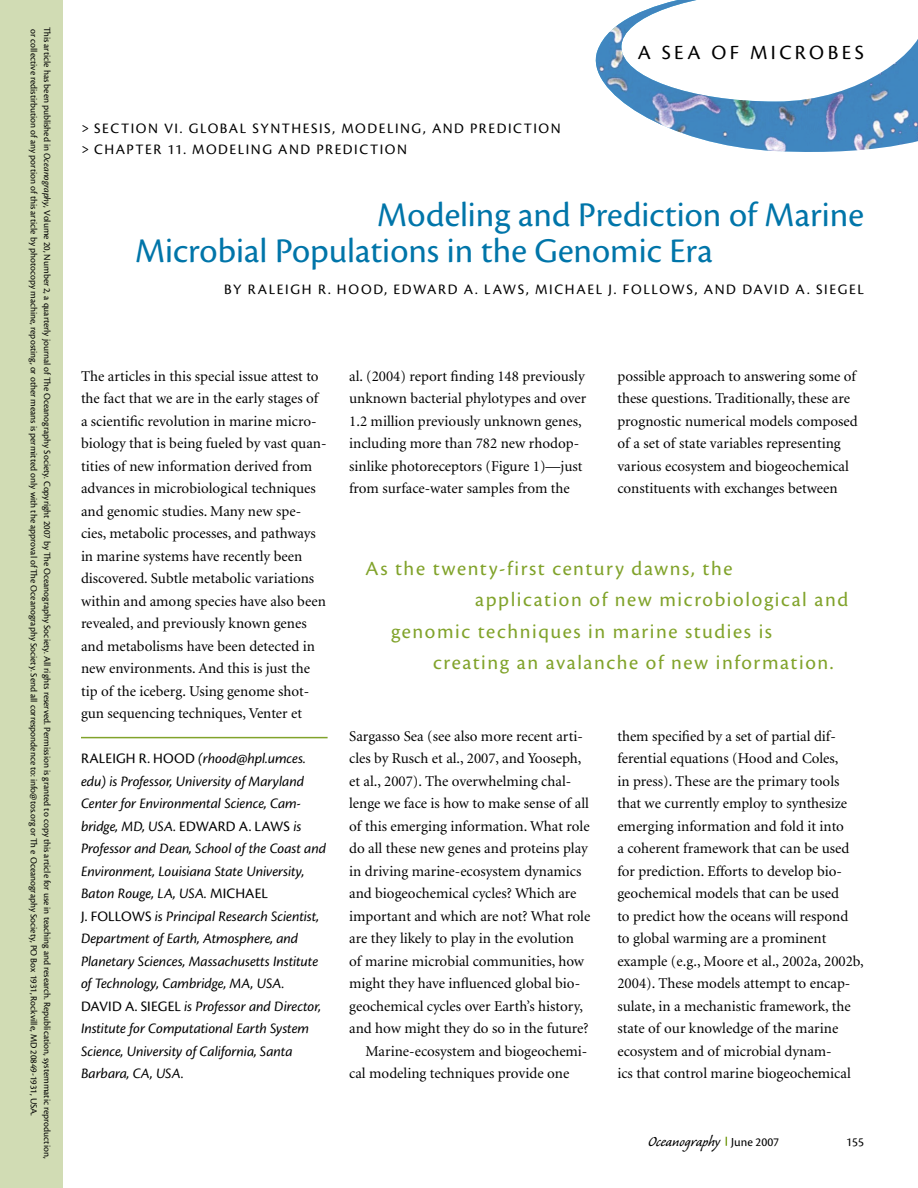
<style>
.page{position:relative;width:918px;height:1188px;background:#fff}
.page>*{position:absolute;margin:0;border:0;box-sizing:border-box;transform-origin:0 0}
.t1{font:36px/36px "Cronos Pro";color:#0075a9}
.t2{font:21px "Cronos Pro";letter-spacing:.075em;color:#81a32b}
.t3{font:21px "Cronos Pro";letter-spacing:.165em;color:#000}
.t4{font:18px "Caliban";color:#000}
.t5{font:15px/22.5px "Minion";color:#000}
.t6{font:italic 15px/22.5px "Cronos Pro";letter-spacing:-.005em;color:#000}
.t7{font:15px/21px "Cronos Pro";letter-spacing:.105em;color:#000}
.t8{font:12.75px "Cronos Pro";color:#000}
.t9{font:9.75px/13.5px "Cronos Pro";color:#000}
.s1{font-style:italic}
.s2{font-style:normal}
.s3{font-family:"Cronos Pro";font-size:12.75px}
</style>
<div class="page">
<hr style="left:81px;top:737px;width:247px;height:1px;background:#81a32b">
<img style="left:595px;top:0;width:323px;height:152px">
<div style="left:0;top:0;width:63px;height:1188px;background:#d1dcb4"></div>
<p class="t9" style="left:54px;top:27px;width:1133px;rotate:90deg">This article has been published in <span class="s1">Oceanography</span>, Volume 20, Number 2, a quarterly journal of The Oceanography Society. Copyright 2007 by The Oceanography Society. All rights reserved. Permission is granted to copy this article for use in teaching and research. Republication, systemmatic reproduction, or collective redistirbution of any portion of this article by photocopy machine, reposting, or other means is permitted only with the approval of The Oceanography Society. Send all correspondence to: info@tos.org or Th e Oceanography Society, PO Box 1931, Rockville, MD 20849-1931, USA.</p>
<p class="t7" style="left:81px;top:118px;width:481px">&gt; Section VI . Global Synthesis, Modeling, and Prediction &gt; Chapter 11. Modeling and Prediction</p>
<h2 class="t3" style="left:638px;top:41px;width:228px">A sea of Micr obe s</h2>
<h1 class="t1" style="left:135px;top:197px;width:730px;text-indent:242px">Modeling and Prediction of Marine<br>Microbial Populations in the Genomic Era</h1>
<p class="t7" style="left:224px;top:278px;width:615px">By Raleig h R. Hood, Edward A. Laws, Michael J. Follows, and David A. Siege</p>
<p class="t7" style="left:857px;top:278px;width:8px">l</p>
<p class="t5" style="left:81px;top:365px;width:247px">The articles in this special issue attest to the fact that we are in the early stages of a scientific revolution in marine micro&shy;biology that is being fueled by vast quan&shy;tities of new information derived from advances in microbiological techniques and genomic studies. Many new spe&shy;cies, metabolic processes, and pathways in marine systems have recently been discovered. Subtle metabolic variations within and among species have also been revealed, and previously known genes and metabolisms have been detected in new environments. And this is just the tip of the iceberg. Using genome shot&shy;gun sequencing techniques, Venter et</p>
<p class="t5" style="left:349px;top:365px;width:239px">al. (2004) report finding 148 previously unknown bacterial phylotypes and over 1.2 million previously unknown genes, including more than 782 new rhodop&shy;sinlike photoreceptors (Figure 1)—just from surface-water samples from the</p>
<p class="t5" style="left:349px;top:725px;width:235px">Sargasso Sea (see also more recent arti-</p>
<p class="t5" style="left:349px;top:748px;width:234px">cles by Rusch et al., 2007, and Yooseph,</p>
<p class="t5" style="left:349px;top:770px;width:224px">et al., 2007). The overwhelming chal-</p>
<p class="t5" style="left:349px;top:793px;width:241px">lenge we face is how to make sense of all</p>
<p class="t5" style="left:349px;top:815px;width:242px">of this emerging information. What role</p>
<p class="t5" style="left:349px;top:838px;width:240px">do all these new genes and proteins play</p>
<p class="t5" style="left:349px;top:860px;width:234px">in driving marine-ecosystem dynamics</p>
<p class="t5" style="left:349px;top:883px;width:229px">and biogeochemical cycles? Which are</p>
<p class="t5" style="left:349px;top:905px;width:243px">important and which are not? What role</p>
<p class="t5" style="left:349px;top:928px;width:226px">are they likely to play in the evolution</p>
<p class="t5" style="left:349px;top:950px;width:236px">of marine microbial communities, how</p>
<p class="t5" style="left:349px;top:973px;width:232px">might they have influenced global bio-</p>
<p class="t5" style="left:349px;top:995px;width:235px">geochemical cycles over Earth’s history,</p>
<p class="t5" style="left:349px;top:1018px;width:241px">and how might they do so in the future?</p>
<p class="t5" style="left:365px;top:1040px;width:224px">Marine-ecosystem and biogeochemi-</p>
<p class="t5" style="left:349px;top:1063px;width:222px">cal modeling techniques provide one</p>
<p class="t5" style="left:617px;top:365px;width:242px">possible approach to answering some of these questions. Traditionally, these are prognostic numerical models composed of a set of state variables representing various ecosystem and biogeochemical constituents with exchanges between</p>
<h2 class="t2" style="left:349px;top:556px;width:385px">As the twenty-first century dawns, the</h2>
<h2 class="t2" style="left:475px;top:588px;width:375px">application of new microbiological and</h2>
<h2 class="t2" style="left:391px;top:619px;width:382px">genomic techniques in marine studies is</h2>
<h2 class="t2" style="left:433px;top:651px;width:402px">creating an avalanche of new information.</h2>
<p class="t5" style="left:617px;top:725px;width:248px">them specified by a set of partial dif&shy;ferential equations (Hood and Coles,<br>in press). These are the primary tools that we currently employ to synthesize emerging information and fold it into<br>a coherent framework that can be used for prediction. Efforts to develop bio&shy;geochemical models that can be used<br>to predict how the oceans will respond to global warming are a prominent example (e.g., Moore et al., 2002a, 2002b, 2004). These models attempt to encap&shy;sulate, in a mechanistic framework, the state of our knowledge of the marine ecosystem and of microbial dynam-<br>ics that control marine biogeochemical</p>
<p class="t6" style="left:81px;top:747px;width:247px"><span class="s2">Raleig h R. H ood</span> (rhood@hpl.umces. edu) is Professor, University of Maryland Center for Environmental Science, Cam&shy;bridge, MD, USA. <span class="s2">Edwar d A. Laws</span> is Professor and Dean, School of the Coast and Environment, Louisiana State University, Baton Rouge, LA, USA. <span class="s2">Michael<br>J. Follows</span> is Principal Research Scientist, Department of Earth, Atmosphere, and Planetary Sciences, Massachusetts Institute of Technology, Cambridge, MA, USA.<br><span class="s2">David A. Siege l</span> is Professor and Director, Institute for Computational Earth System Science, University of California, Santa Barbara, CA, USA.</p>
<p class="t4" style="left:648px;top:1132px;width:133px">Oceanography <span class="s3">June 2007</span></p>
<p class="t8" style="left:846px;top:1134px;width:19px">155</p>
</div>
